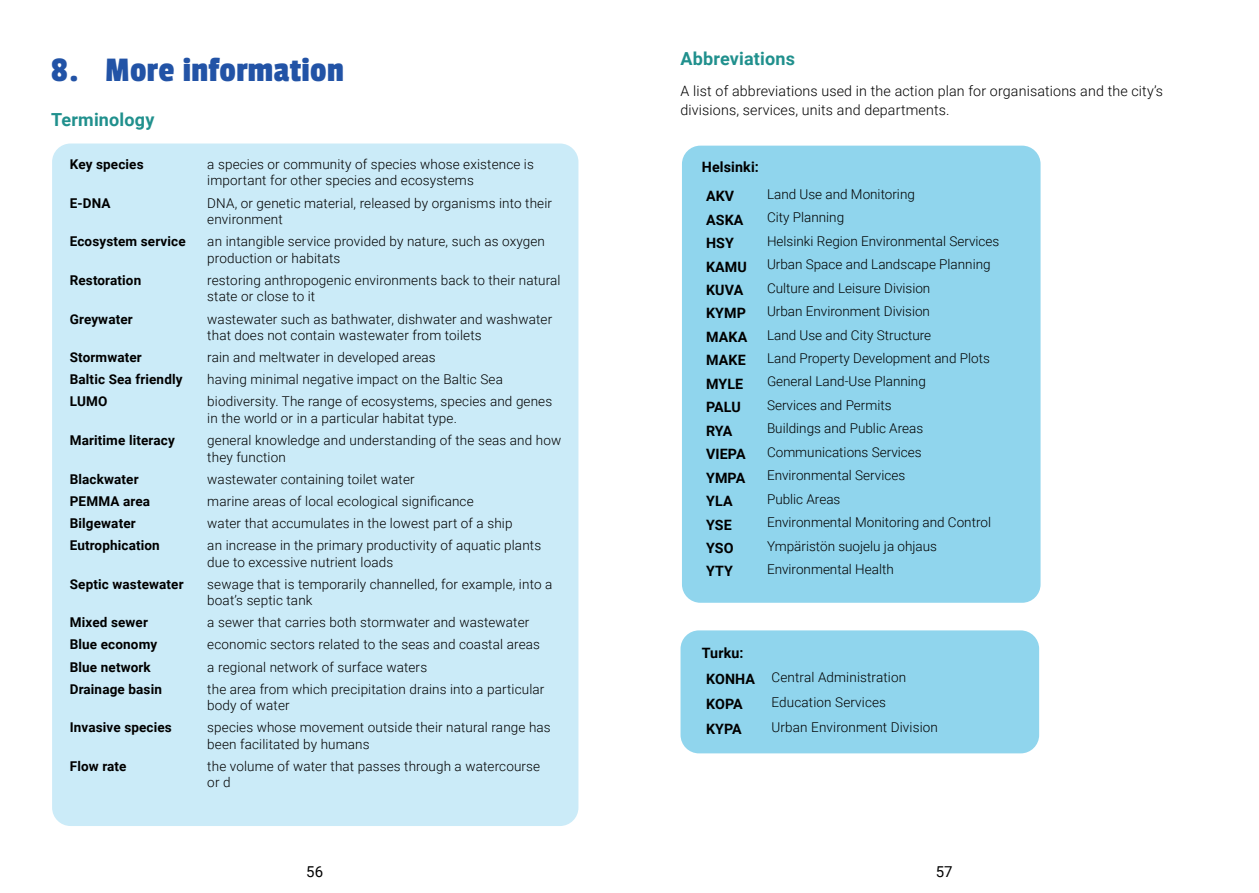
<style>
.page{position:relative;width:1259px;height:893px;background:#fff}
.page>*{position:absolute;margin:0;border:0;box-sizing:border-box;transform-origin:0 0}
.Otsikko_H1{font:36px "Passion One";letter-spacing:.01em;color:#2253a6}
.Otsikko_H2{font:700 18px "Roboto";letter-spacing:.01em;color:#20908d}
.t1{font:15px "Roboto";color:#000}
.Leipis_light{font:300 14.25px/18.8px "Roboto";letter-spacing:.01em;color:#000}
.Leipis_light-2{font:700 14.25px "Roboto";letter-spacing:.01em;color:#000}
.Leipis_light-3{font:300 13.5px/16.5px "Roboto";letter-spacing:.01em;color:#000}
.kortti_leipis{font:300 13.5px "Roboto";color:#000}
.Leipis_light-4{font:700 13.5px "Roboto";letter-spacing:.01em;color:#000}
</style>
<div class="page">
<div style="left:52px;top:144px;width:526px;height:682px;background:#cbebf8;border-radius:18px"></div>
<div style="left:682px;top:146px;width:358px;height:457px;background:#90d5ed;border-radius:18px"></div>
<div style="left:680px;top:630px;width:359px;height:123px;background:#90d5ed;border-radius:18px"></div>
<h1 class="Otsikko_H1" style="left:51px;top:51px;width:294px">8. More information</h1>
<h2 class="Otsikko_H2" style="left:51px;top:107px;width:105px">Terminology</h2>
<p class="Leipis_light-4" style="left:70px;top:155px;width:75px">Key species</p>
<p class="Leipis_light-3" style="left:207px;top:155px;width:328px">a species or community of species whose existence is important for other species and ecosystems</p>
<p class="Leipis_light-4" style="left:70px;top:193px;width:42px">E-DNA</p>
<p class="Leipis_light-3" style="left:207px;top:194px;width:346px">DNA, or genetic material, released by organisms into their environment</p>
<p class="Leipis_light-4" style="left:70px;top:232px;width:117px">Ecosystem service</p>
<p class="Leipis_light-3" style="left:207px;top:233px;width:339px">an intangible service provided by nature, such as oxygen production or habitats</p>
<p class="Leipis_light-4" style="left:70px;top:271px;width:73px">Restoration</p>
<p class="Leipis_light-3" style="left:207px;top:271px;width:355px">restoring anthropogenic environments back to their natural state or close to it</p>
<p class="Leipis_light-4" style="left:70px;top:309px;width:65px">Greywater</p>
<p class="Leipis_light-3" style="left:207px;top:310px;width:346px">wastewater such as bathwater, dishwater and washwater that does not contain wastewater from toilets</p>
<p class="Leipis_light-4" style="left:70px;top:348px;width:74px">Stormwater</p>
<p class="Leipis_light-3" style="left:207px;top:349px;width:230px">rain and meltwater in developed areas</p>
<p class="Leipis_light-4" style="left:70px;top:370px;width:114px">Baltic Sea friendly</p>
<p class="Leipis_light-3" style="left:207px;top:371px;width:297px">having minimal negative impact on the Baltic Sea</p>
<p class="Leipis_light-4" style="left:70px;top:392px;width:39px">LUMO</p>
<p class="Leipis_light-3" style="left:207px;top:393px;width:346px">biodiversity. The range of ecosystems, species and genes in the world or in a particular habitat type.</p>
<p class="Leipis_light-4" style="left:70px;top:431px;width:107px">Maritime literacy</p>
<p class="Leipis_light-3" style="left:207px;top:431px;width:355px">general knowledge and understanding of the seas and how they function</p>
<p class="Leipis_light-4" style="left:70px;top:469px;width:70px">Blackwater</p>
<p class="Leipis_light-3" style="left:207px;top:470px;width:209px">wastewater containing toilet water</p>
<p class="Leipis_light-4" style="left:70px;top:491px;width:82px">PEMMA area</p>
<p class="Leipis_light-3" style="left:207px;top:492px;width:268px">marine areas of local ecological significance</p>
<p class="Leipis_light-4" style="left:70px;top:514px;width:67px">Bilgewater</p>
<p class="Leipis_light-3" style="left:207px;top:514px;width:307px">water that accumulates in the lowest part of a ship</p>
<p class="Leipis_light-4" style="left:70px;top:536px;width:92px">Eutrophication</p>
<p class="Leipis_light-3" style="left:207px;top:536px;width:335px">an increase in the primary productivity of aquatic plants due to excessive nutrient loads</p>
<p class="Leipis_light-4" style="left:70px;top:574px;width:115px">Septic wastewater</p>
<p class="Leipis_light-3" style="left:207px;top:575px;width:346px">sewage that is temporarily channelled, for example, into a boat’s septic tank</p>
<p class="Leipis_light-4" style="left:70px;top:613px;width:80px">Mixed sewer</p>
<p class="Leipis_light-3" style="left:207px;top:614px;width:323px">a sewer that carries both stormwater and wastewater</p>
<p class="Leipis_light-4" style="left:70px;top:635px;width:89px">Blue economy</p>
<p class="Leipis_light-3" style="left:207px;top:636px;width:334px">economic sectors related to the seas and coastal areas</p>
<p class="Leipis_light-4" style="left:70px;top:657px;width:83px">Blue network</p>
<p class="Leipis_light-3" style="left:207px;top:658px;width:221px">a regional network of surface waters</p>
<p class="Leipis_light-4" style="left:70px;top:679px;width:94px">Drainage basin</p>
<p class="Leipis_light-3" style="left:207px;top:680px;width:338px">the area from which precipitation drains into a particular body of water</p>
<p class="Leipis_light-4" style="left:70px;top:718px;width:104px">Invasive species</p>
<p class="Leipis_light-3" style="left:207px;top:719px;width:345px">species whose movement outside their natural range has been facilitated by humans</p>
<p class="Leipis_light-4" style="left:70px;top:757px;width:58px">Flow rate</p>
<p class="Leipis_light-3" style="left:207px;top:757px;width:334px">the volume of water that passes through a watercourse or d</p>
<h2 class="Otsikko_H2" style="left:680px;top:46px;width:116px">Abbreviations</h2>
<p class="Leipis_light" style="left:680px;top:81px;width:484px">A list of abbreviations used in the action plan for organisations and the city’s divisions, services, units and departments.</p>
<p class="Leipis_light-2" style="left:702px;top:157px;width:59px">Helsinki:</p>
<p class="Leipis_light-2" style="left:706px;top:186px;width:30px">AKV</p>
<p class="kortti_leipis" style="left:767px;top:185px;width:149px">Land Use and Monitoring</p>
<p class="Leipis_light-2" style="left:706px;top:210px;width:39px">ASKA</p>
<p class="kortti_leipis" style="left:767px;top:208px;width:79px">City Planning</p>
<p class="Leipis_light-2" style="left:706px;top:233px;width:29px">HSY</p>
<p class="kortti_leipis" style="left:767px;top:231px;width:234px">Helsinki Region Environmental Services</p>
<p class="Leipis_light-2" style="left:706px;top:257px;width:42px">KAMU</p>
<p class="kortti_leipis" style="left:767px;top:255px;width:225px">Urban Space and Landscape Planning</p>
<p class="Leipis_light-2" style="left:706px;top:280px;width:39px">KUVA</p>
<p class="kortti_leipis" style="left:767px;top:278px;width:165px">Culture and Leisure Division</p>
<p class="Leipis_light-2" style="left:706px;top:303px;width:41px">KYMP</p>
<p class="kortti_leipis" style="left:767px;top:302px;width:164px">Urban Environment Division</p>
<p class="Leipis_light-2" style="left:706px;top:327px;width:43px">MAKA</p>
<p class="kortti_leipis" style="left:767px;top:325px;width:166px">Land Use and City Structure</p>
<p class="Leipis_light-2" style="left:706px;top:350px;width:41px">MAKE</p>
<p class="kortti_leipis" style="left:767px;top:349px;width:224px">Land Property Development and Plots</p>
<p class="Leipis_light-2" style="left:706px;top:374px;width:39px">MYLE</p>
<p class="kortti_leipis" style="left:767px;top:372px;width:160px">General Land-Use Planning</p>
<p class="Leipis_light-2" style="left:706px;top:397px;width:36px">PALU</p>
<p class="kortti_leipis" style="left:767px;top:396px;width:126px">Services and Permits</p>
<p class="Leipis_light-2" style="left:706px;top:421px;width:28px">RYA</p>
<p class="kortti_leipis" style="left:767px;top:419px;width:158px">Buildings and Public Areas</p>
<p class="Leipis_light-2" style="left:706px;top:444px;width:41px">VIEPA</p>
<p class="kortti_leipis" style="left:767px;top:442px;width:156px">Communications Services</p>
<p class="Leipis_light-2" style="left:706px;top:468px;width:41px">YMPA</p>
<p class="kortti_leipis" style="left:767px;top:466px;width:140px">Environmental Services</p>
<p class="Leipis_light-2" style="left:706px;top:491px;width:28px">YLA</p>
<p class="kortti_leipis" style="left:767px;top:489px;width:75px">Public Areas</p>
<p class="Leipis_light-2" style="left:706px;top:514px;width:27px">YSE</p>
<p class="kortti_leipis" style="left:767px;top:513px;width:225px">Environmental Monitoring and Control</p>
<p class="Leipis_light-2" style="left:706px;top:538px;width:29px">YSO</p>
<p class="kortti_leipis" style="left:767px;top:536px;width:172px">Ympäristön suojelu ja ohjaus</p>
<p class="Leipis_light-2" style="left:706px;top:561px;width:28px">YTY</p>
<p class="kortti_leipis" style="left:767px;top:560px;width:128px">Environmental Health</p>
<p class="Leipis_light-2" style="left:702px;top:643px;width:43px">Turku:</p>
<p class="Leipis_light-2" style="left:706px;top:668px;width:51px">KONHA</p>
<p class="Leipis_light-3" style="left:771px;top:668px;width:136px">Central Administration</p>
<p class="Leipis_light-2" style="left:706px;top:694px;width:38px">KOPA</p>
<p class="Leipis_light-3" style="left:771px;top:694px;width:116px">Education Services</p>
<p class="Leipis_light-2" style="left:706px;top:719px;width:37px">KYPA</p>
<p class="Leipis_light-3" style="left:771px;top:719px;width:168px">Urban Environment Division</p>
<p class="t1" style="left:306px;top:861px;width:18px">56</p>
<p class="t1" style="left:936px;top:861px;width:18px">57</p>
</div>
